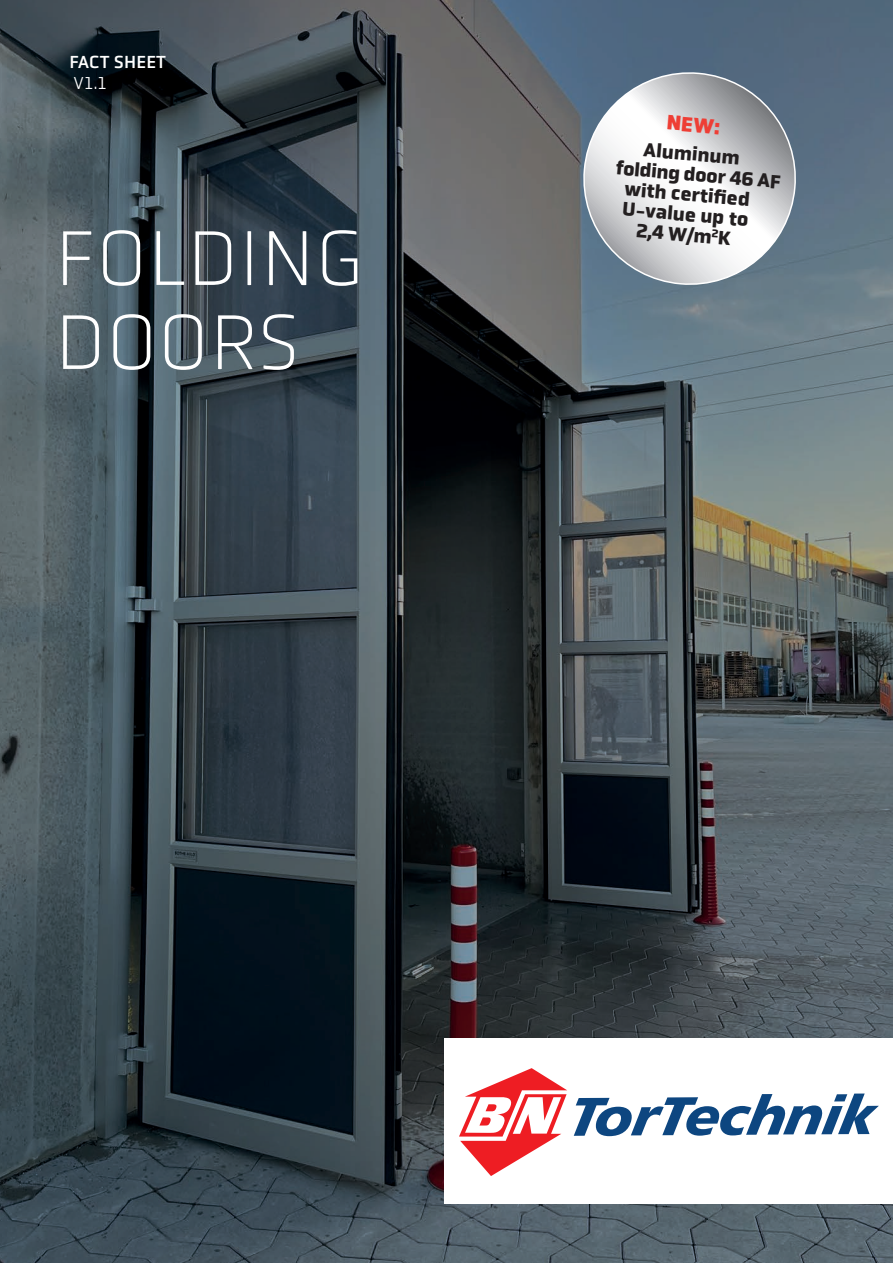
<style>
.page{position:relative;width:893px;height:1263px;background:#fff}
.page>*{position:absolute;margin:0;border:0;box-sizing:border-box;transform-origin:0 0}
.t1{font:100 81px/84px "Obvia";letter-spacing:.015em;color:#fff}
.torbauer_tipp{font:900 21px "Obvia";color:#ee3e35}
.torbauer_tipp-2{font:700 19.5px/20.2px "Obvia";color:#231f20}
.t2{font:18px/21.6px "Obvia";letter-spacing:.015em;color:#fff}
.s1{font-weight:300}
</style>
<div class="page">
<img style="left:0;top:0;width:893px;height:1263px">
<svg style="left:578px;top:67px;width:223px;height:222px"></svg>
<div style="left:444px;top:1038px;width:449px;height:165px;background:#fff"></div>
<svg style="left:574px;top:1093px;width:305px;height:43px"></svg>
<svg style="left:459px;top:1068px;width:108px;height:108px"></svg>
<p class="t2" style="left:69px;top:51px;width:98px">FACT SHEET<br><span class="s1">V1.1</span></p>
<p class="t1" style="left:55px;top:218px;width:311px">FOLDING<br>DOORS</p>
<p class="torbauer_tipp" style="left:668px;top:109px;width:55px;rotate:5deg">NEW:</p>
<p class="torbauer_tipp-2" style="left:619px;top:137px;width:167px;text-indent:26px;rotate:5deg">Aluminum folding door 46 AF</p>
<p class="torbauer_tipp-2" style="left:625px;top:178px;width:127px;rotate:5deg">with certifi ed</p>
<p class="torbauer_tipp-2" style="left:623px;top:199px;width:128px;rotate:5deg">U-value up to</p>
<p class="torbauer_tipp-2" style="left:637px;top:220px;width:96px;rotate:5deg">2,4 W/m<sup>2</sup>K</p>
</div>
